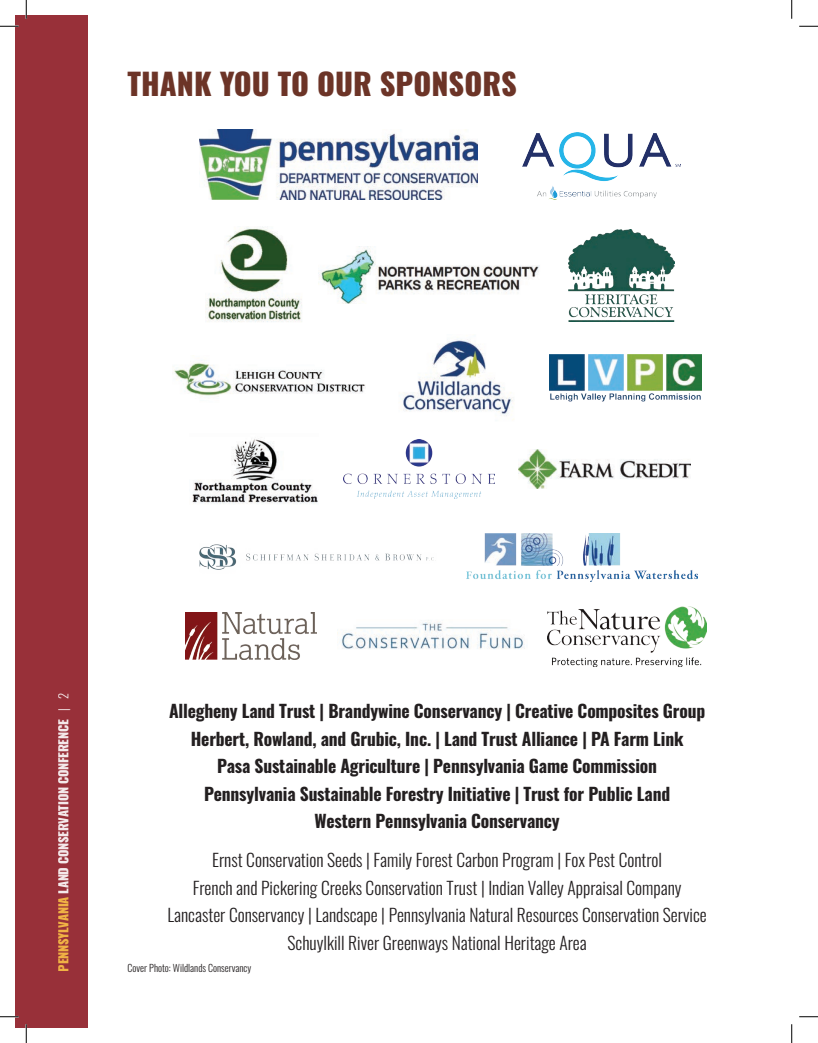
<style>
.page{position:relative;width:818px;height:1043px;background:#fff}
.page>*{position:absolute;margin:0;border:0;box-sizing:border-box;transform-origin:0 0}
.t1{font:800 30px "Oswald";color:#6c3427}
.t2{font:700 17.5px/27.5px "Oswald";letter-spacing:-.01em;color:#231f20;text-align:center}
.t3{font:300 17.5px/27.5px "Oswald";color:#231f20;text-align:center}
.t4{font:800 12.5px "Oswald";letter-spacing:-.02em;color:#fff}
.t5{font:300 10px "Oswald";color:#231f20}
.s1{color:#fac146}
.s2{font-weight:300}
</style>
<div class="page">
<div style="left:15px;top:15px;width:72px;height:1013px;background:#983039"></div>
<img style="left:522px;top:132px;width:159px;height:68px">
<img style="left:200px;top:130px;width:278px;height:69px">
<img style="left:403px;top:339px;width:111px;height:81px">
<img style="left:174px;top:360px;width:191px;height:36px">
<img style="left:549px;top:355px;width:152px;height:47px">
<img style="left:192px;top:439px;width:126px;height:65px">
<img style="left:343px;top:440px;width:151px;height:58px">
<img style="left:519px;top:450px;width:171px;height:38px">
<img style="left:199px;top:544px;width:235px;height:26px">
<img style="left:466px;top:533px;width:231px;height:48px">
<img style="left:337px;top:620px;width:188px;height:29px">
<img style="left:185px;top:612px;width:131px;height:47px">
<img style="left:547px;top:606px;width:159px;height:60px">
<img style="left:205px;top:227px;width:97px;height:95px">
<img style="left:318px;top:246px;width:222px;height:58px">
<img style="left:569px;top:229px;width:105px;height:92px">
<svg style="left:0;top:25px;width:19px;height:2px"></svg>
<svg style="left:799px;top:25px;width:19px;height:2px"></svg>
<svg style="left:0;top:1016px;width:19px;height:1px"></svg>
<svg style="left:799px;top:1016px;width:19px;height:1px"></svg>
<svg style="left:25px;top:0;width:2px;height:19px"></svg>
<svg style="left:25px;top:1024px;width:2px;height:18px"></svg>
<svg style="left:791px;top:0;width:1px;height:19px"></svg>
<svg style="left:791px;top:1024px;width:1px;height:18px"></svg>
<h1 class="t1" style="left:128px;top:68px;width:390px">THANK YOU TO OUR SPONSORS</h1>
<p class="t4" style="left:57px;top:971px;width:280px;rotate:-90deg"><span class="s1">PENNSYLVANIA</span> LAND CONSERVATION CONFERENCE <span class="s2">| 2</span></p>
<p class="t2" style="left:169px;top:698px;width:537px">Allegheny Land Trust | Brandywine Conservancy | Creative Composites Group Herbert, Rowland, and Grubic, Inc. | Land Trust Alliance | PA Farm Link<br>Pasa Sustainable Agriculture | Pennsylvania Game Commission<br>Pennsylvania Sustainable Forestry Initiative | Trust for Public Land<br>Western Pennsylvania Conservancy</p>
<p class="t3" style="left:167px;top:844px;width:540px">Ernst Conservation Seeds | Family Forest Carbon Program | Fox Pest Control<br>French and Pickering Creeks Conservation Trust | Indian Valley Appraisal Company Lancaster Conservancy | Landscape | Pennsylvania Natural Resources Conservation Service Schuylkill River Greenways National Heritage Area</p>
<p class="t5" style="left:128px;top:959px;width:125px">Cover Photo: Wildlands Conservancy</p>
</div>
